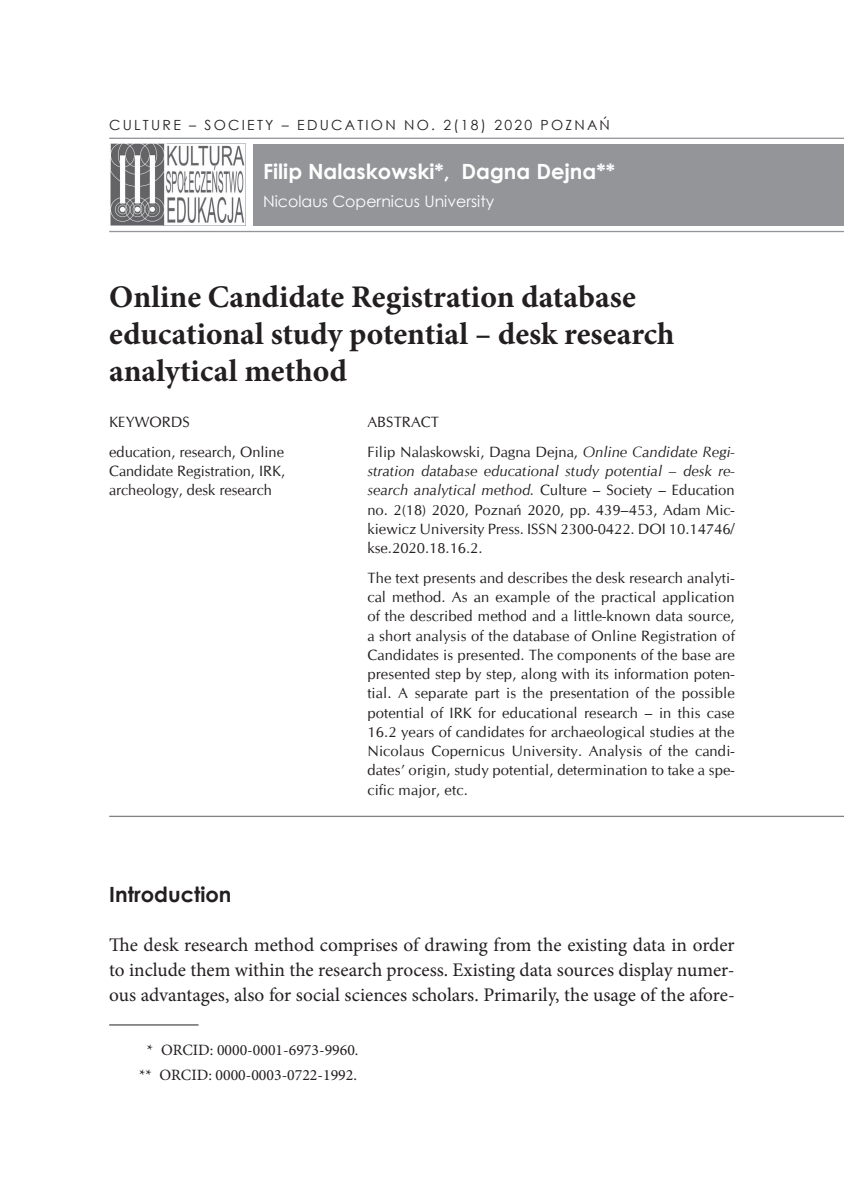
<style>
.page{position:relative;width:844px;height:1191px;background:#fff}
.page>*{position:absolute;margin:0;border:0;box-sizing:border-box;transform-origin:0 0}
.t1{font:700 31.5px/36.8px "Minion Pro";color:#231f20}
.t2{font:700 21px "Century Gothic";color:#fff}
.t3{font:700 21px "Century Gothic";color:#231f20}
.t4{font:19.25px/25px "Minion Pro";color:#231f20;text-align:justify}
.t5{font:15.75px/25px "Minion Pro";color:#231f20;text-align:center}
.t6{font:15.75px "Century Gothic";color:#fff}
.t7{font:14.88px/19.2px "CG Omega";color:#231f20}
.t8{font:14px "Century Gothic";letter-spacing:.16em;color:#231f20}
.s1{font-style:italic}
</style>
<div class="page">
<div style="left:253px;top:144px;width:590px;height:82px;background:#939598"></div>
<hr style="left:109px;top:1024px;width:89px;height:1px;background:#231f20">
<hr style="left:109px;top:138px;width:734px;height:1px;background:#939598">
<img style="left:110px;top:144px;width:135px;height:82px">
<hr style="left:109px;top:815px;width:734px;height:2px;background:#808285">
<hr style="left:109px;top:231px;width:734px;height:1px;background:#939598">
<p class="t8" style="left:109px;top:115px;width:502px">CULTURE – SOCIETY – EDUCATION NO. 2(18) 2020 POZNAŃ</p>
<h2 class="t2" style="left:263px;top:155px;width:353px">Filip Nalaskowski*, Dagna Dejna**</h2>
<p class="t6" style="left:263px;top:190px;width:232px">Nicolaus Copernicus University</p>
<h1 class="t1" style="left:109px;top:278px;width:566px">Online Candidate Registration database educational study potential – desk research analytical method</h1>
<p class="t7" style="left:109px;top:407px;width:176px;line-height:29.8px">KEYWORDS<br>education, research, Online</p>
<p class="t7" style="left:109px;top:461px;width:177px">Candidate Registration, IRK, archeology, desk research</p>
<p class="t7" style="left:367px;top:407px;width:369px;line-height:29.8px">ABSTRACT<br>Filip Nalaskowski, Dagna Dejna, <span class="s1">Online Candidate Regi-</span></p>
<p class="t7" style="left:367px;top:461px;width:369px;text-align:justify"><span class="s1">stration database educational study potential – desk re&shy;search analytical method.</span> Culture – Society – Education no. 2(18) 2020, Poznań 2020, pp. 439–453, Adam Mic&shy;kiewicz University Press. ISSN 2300-0422. DOI 10.14746/ kse.2020.18.16.2.</p>
<p class="t7" style="left:367px;top:568px;width:369px;text-align:justify">The text presents and describes the desk research analyti&shy;cal method. As an example of the practical application of the described method and a little-known data source, a short analysis of the database of Online Registration of Candidates is presented. The components of the base are presented step by step, along with its information poten&shy;tial. A separate part is the presentation of the possible potential of IRK for educational research – in this case 16.2 years of candidates for archaeological studies at the Nicolaus Copernicus University. Analysis of the candi&shy;dates’ origin, study potential, determination to take a spe&shy;cific major, etc.</p>
<h2 class="t3" style="left:109px;top:878px;width:124px">Introduction</h2>
<p class="t4" style="left:109px;top:932px;width:627px">The desk research method comprises of drawing from the existing data in order to include them within the research process. Existing data sources display numer&shy;ous advantages, also for social sciences scholars. Primarily, the usage of the afore-</p>
<p class="t5" style="left:139px;top:1037px;width:221px">* ORCID: 0000-0001-6973-9960. ** ORCID: 0000-0003-0722-1992.</p>
</div>
